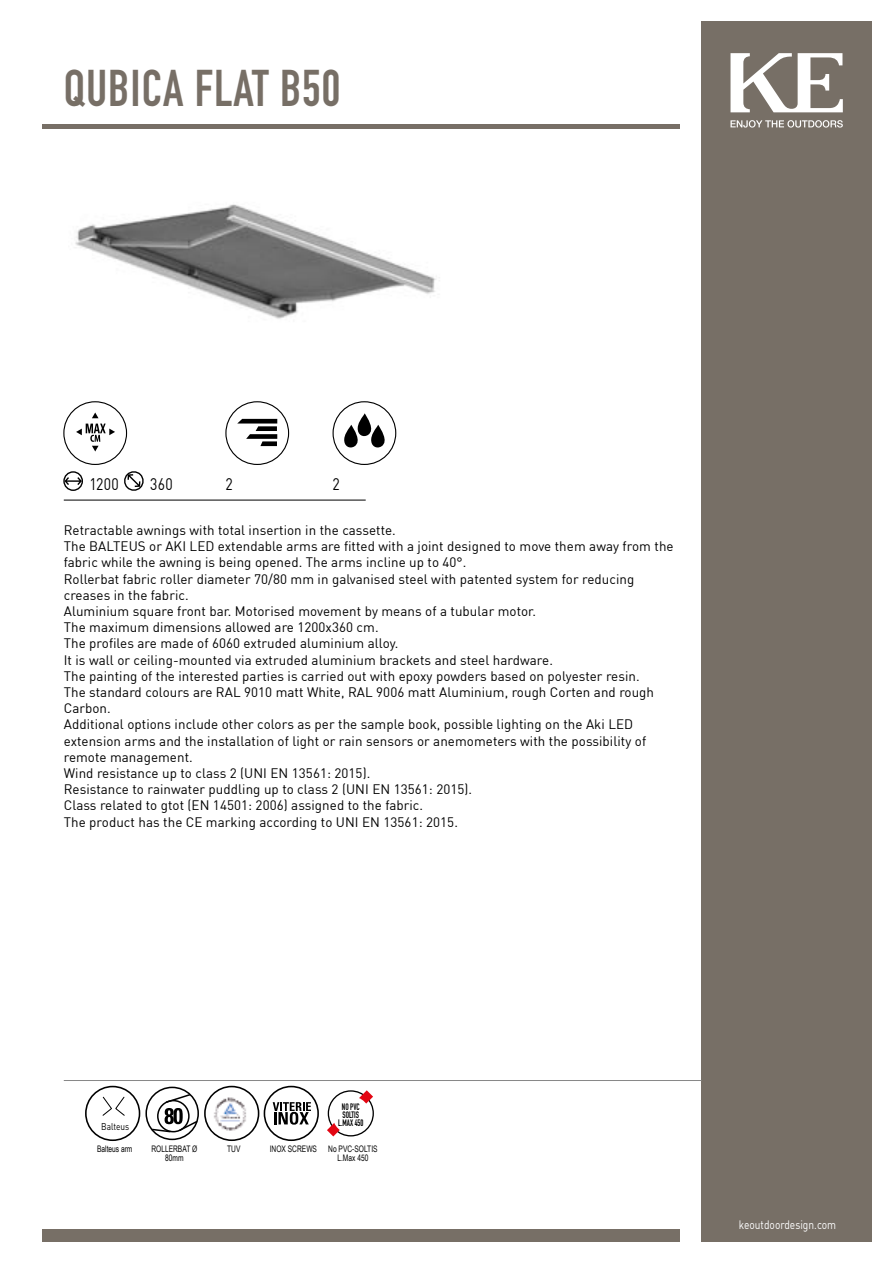
<style>
.page{position:relative;width:893px;height:1263px;background:#fff}
.page>*{position:absolute;margin:0;border:0;box-sizing:border-box;transform-origin:0 0}
.t1{font:50.85px "DIN Engschrift Std";letter-spacing:.02em;color:#776f66}
.t2{font:16.5px "DIN";letter-spacing:.02em;color:#000;scale:.85 1}
.t3{font:13.5px/16.2px "DIN";letter-spacing:.005em;color:#000}
.t4{font:12px "DIN";color:#fff;scale:.85 1}
.t5{font:9.75px "DIN";color:#000;scale:.85 1}
.t6{font:9.3px/7.9px "DIN Engschrift Std";color:#000;text-align:center;scale:.85 1}
.t7{font:9px/9px "Arial Narrow";color:#000;text-align:center;scale:.9 1}
</style>
<div class="page">
<div style="left:43px;top:1229px;width:637px;height:13px;background:#776f66"></div>
<div style="left:702px;top:21px;width:170px;height:1221px;background:#776f66"></div>
<svg style="left:730px;top:53px;width:113px;height:59px"></svg>
<svg style="left:730px;top:120px;width:113px;height:8px"></svg>
<img style="left:75px;top:204px;width:361px;height:115px">
<hr style="left:43px;top:125px;width:637px;height:4px;background:#776f66">
<hr style="left:64px;top:500px;width:302px;height:1px;background:#000">
<svg style="left:64px;top:472px;width:18px;height:18px"></svg>
<div style="left:63px;top:471px;width:20px;height:20px;border:1px solid #000;border-radius:50%"></div>
<svg style="left:64px;top:477px;width:18px;height:8px"></svg>
<svg style="left:92px;top:412px;width:7px;height:6px"></svg>
<svg style="left:76px;top:424px;width:39px;height:27px"></svg>
<div style="left:63px;top:401px;width:64px;height:64px;border:1px solid #000;border-radius:50%"></div>
<svg style="left:124px;top:471px;width:20px;height:20px"></svg>
<div style="left:225px;top:401px;width:64px;height:64px;border:1px solid #000;border-radius:50%"></div>
<svg style="left:237px;top:419px;width:40px;height:27px"></svg>
<svg style="left:344px;top:413px;width:45px;height:35px"></svg>
<div style="left:333px;top:401px;width:63px;height:64px;border:1px solid #000;border-radius:50%"></div>
<hr style="left:64px;top:1080px;width:638px;height:1px;background:#878787">
<div style="left:85px;top:1086px;width:55px;height:55px;border:2px solid #000;border-radius:50%"></div>
<svg style="left:102px;top:1096px;width:23px;height:20px"></svg>
<svg style="left:150px;top:1086px;width:109px;height:55px"></svg>
<img style="left:212px;top:1097px;width:39px;height:35px">
<div style="left:264px;top:1086px;width:55px;height:55px;border:2px solid #000;border-radius:50%"></div>
<svg style="left:273px;top:1102px;width:38px;height:23px"></svg>
<svg style="left:327px;top:1090px;width:46px;height:46px"></svg>
<div style="left:332px;top:1096px;width:38px;height:38px;background:#fff;border-radius:50%"></div>
<h1 class="t1" style="left:64px;top:58px;width:278px">QUBICA FLAT B50</h1>
<p class="t2" style="left:90px;top:474px;width:36px">1200</p>
<p class="t2" style="left:150px;top:474px;width:28px">360</p>
<p class="t2" style="left:225px;top:474px;width:10px">2</p>
<p class="t2" style="left:332px;top:474px;width:10px">2</p>
<p class="t3" style="left:64px;top:522px;width:611px">Retractable awnings with total insertion in the cassette.<br>The BALTEUS or AKI LED extendable arms are fitted with a joint designed to move them away from the fabric while the awning is being opened. The arms incline up to 40°.<br>Rollerbat fabric roller diameter 70/80 mm in galvanised steel with patented system for reducing creases in the fabric.<br>Aluminium square front bar. Motorised movement by means of a tubular motor.<br>The maximum dimensions allowed are 1200x360 cm.<br>The profiles are made of 6060 extruded aluminium alloy.<br>It is wall or ceiling-mounted via extruded aluminium brackets and steel hardware.<br>The painting of the interested parties is carried out with epoxy powders based on polyester resin.<br>The standard colours are RAL 9010 matt White, RAL 9006 matt Aluminium, rough Corten and rough Carbon.<br>Additional options include other colors as per the sample book, possible lighting on the Aki LED extension arms and the installation of light or rain sensors or anemometers with the possibility of remote management.<br>Wind resistance up to class 2 (UNI EN 13561: 2015).<br>Resistance to rainwater puddling up to class 2 (UNI EN 13561: 2015).<br>Class related to gtot (EN 14501: 2006) assigned to the fabric.<br>The product has the CE marking according to UNI EN 13561: 2015.</p>
<p class="t5" style="left:101px;top:1120px;width:35px">Balteus</p>
<p class="t6" style="left:338px;top:1102px;width:31px">NO PVC<br>SOLTIS<br>L.MAX 450</p>
<p class="t7" style="left:97px;top:1144px;width:41px">Balteus arm</p>
<p class="t7" style="left:151px;top:1144px;width:53px">ROLLERBAT Ø<br>80mm</p>
<p class="t7" style="left:227px;top:1144px;width:16px">TUV</p>
<p class="t7" style="left:337px;top:1144px;width:46px;text-align:left;text-indent:-68px">INOX SCREWS No PVC-SOLTIS<br>L.Max 450</p>
<p class="t4" style="left:739px;top:1217px;width:116px">keoutdoordesign.com</p>
</div>
